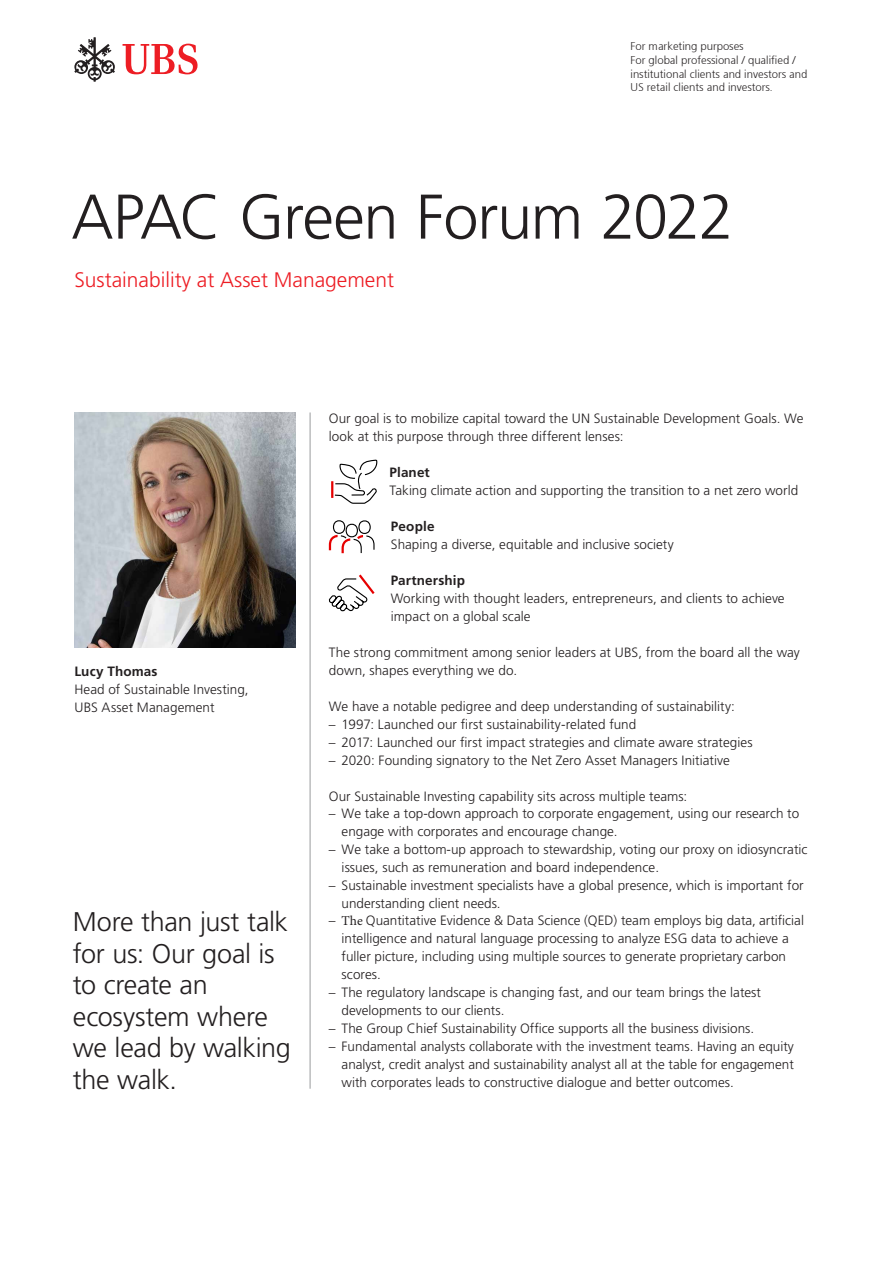
<style>
.page{position:relative;width:893px;height:1263px;background:#fff}
.page>*{position:absolute;margin:0;border:0;box-sizing:border-box;transform-origin:0 0}
.t1{font:300 63px "Frutiger LT Std";letter-spacing:-.025em;color:#231f20}
.t2{font:300 27px/31.5px "Frutiger LT Std";letter-spacing:-.015em;color:#231f20}
.t3{font:300 21px "Frutiger LT Std";color:#ed1d24}
.t4{font:300 13.5px/18px "Frutiger LT Std";color:#231f20}
.t5{font:300 11.25px/13.8px "Frutiger 45";color:#231f20}
.s1{font-weight:700}
.s2{font-family:"Minion Pro";font-weight:400}
</style>
<div class="page">
<svg style="left:74px;top:37px;width:41px;height:45px"></svg>
<svg style="left:123px;top:44px;width:75px;height:30px"></svg>
<img style="left:74px;top:412px;width:222px;height:235px">
<svg style="left:331px;top:459px;width:47px;height:45px"></svg>
<svg style="left:328px;top:520px;width:47px;height:34px"></svg>
<svg style="left:329px;top:574px;width:46px;height:38px"></svg>
<hr style="left:310px;top:412px;width:1px;height:677px;background:#999b9e">
<p class="t5" style="left:630px;top:39px;width:178px">For marketing purposes<br>For global professional / qualified / institutional clients and investors and US retail clients and investors.</p>
<h1 class="t1" style="left:71px;top:181px;width:664px">APAC Green Forum 2022</h1>
<h2 class="t3" style="left:74px;top:268px;width:321px">Sustainability at Asset Management</h2>
<p class="t4" style="left:74px;top:662px;width:176px"><span class="s1">Lucy Thomas<br></span>Head of Sustainable Investing,<br>UBS Asset Management</p>
<p class="t2" style="left:73px;top:906px;width:219px">More than just talk for us: Our goal is to create an ecosystem where we lead by walking the walk.</p>
<p class="t4" style="left:329px;top:409px;width:476px">Our goal is to mobilize capital toward the UN Sustainable Development Goals. We look at this purpose through three different lenses:</p>
<p class="t4" style="left:390px;top:463px;width:410px"><span class="s1">Planet<br></span>Taking climate action and supporting the transition to a net zero world</p>
<p class="t4" style="left:391px;top:517px;width:284px"><span class="s1">People<br></span>Shaping a diverse, equitable and inclusive society</p>
<p class="t4" style="left:391px;top:571px;width:395px"><span class="s1">Partnership<br></span>Working with thought leaders, entrepreneurs, and clients to achieve impact on a global scale</p>
<p class="t4" style="left:329px;top:643px;width:473px">The strong commitment among senior leaders at UBS, from the board all the way down, shapes everything we do.</p>
<p class="t4" style="left:329px;top:697px;width:408px">We have a notable pedigree and deep understanding of sustainability:</p>
<p class="t4" style="left:329px;top:715px;width:309px">– 1997: Launched our first sustainability-related fund</p>
<p class="t4" style="left:329px;top:733px;width:425px">– 2017: Launched our first impact strategies and climate aware strategies</p>
<p class="t4" style="left:329px;top:751px;width:402px">– 2020: Founding signatory to the Net Zero Asset Managers Initiative</p>
<p class="t4" style="left:329px;top:787px;width:360px">Our Sustainable Investing capability sits across multiple teams:</p>
<p class="t4" style="left:342px;top:805px;width:459px;text-indent:-13px">– We take a top-down approach to corporate engagement, using our research to engage with corporates and encourage change.</p>
<p class="t4" style="left:342px;top:840px;width:467px;text-indent:-13px">– We take a bottom-up approach to stewardship, voting our proxy on idiosyncratic issues, such as remuneration and board independence.</p>
<p class="t4" style="left:342px;top:876px;width:464px;text-indent:-13px">– Sustainable investment specialists have a global presence, which is important for understanding client needs.</p>
<p class="t4" style="left:342px;top:912px;width:464px;text-indent:-13px">– <span class="s2">The</span> Quantitative Evidence &amp; Data Science (QED) team employs big data, artificial intelligence and natural language processing to analyze ESG data to achieve a fuller picture, including using multiple sources to generate proprietary carbon scores.</p>
<p class="t4" style="left:342px;top:984px;width:421px;text-indent:-13px">– The regulatory landscape is changing fast, and our team brings the latest developments to our clients.</p>
<p class="t4" style="left:329px;top:1020px;width:427px">– The Group Chief Sustainability Office supports all the business divisions.</p>
<p class="t4" style="left:342px;top:1037px;width:454px;text-align:justify;text-indent:-13px">– Fundamental analysts collaborate with the investment teams. Having an equity analyst, credit analyst and sustainability analyst all at the table for engagement with corporates leads to constructive dialogue and better outcomes.</p>
</div>
